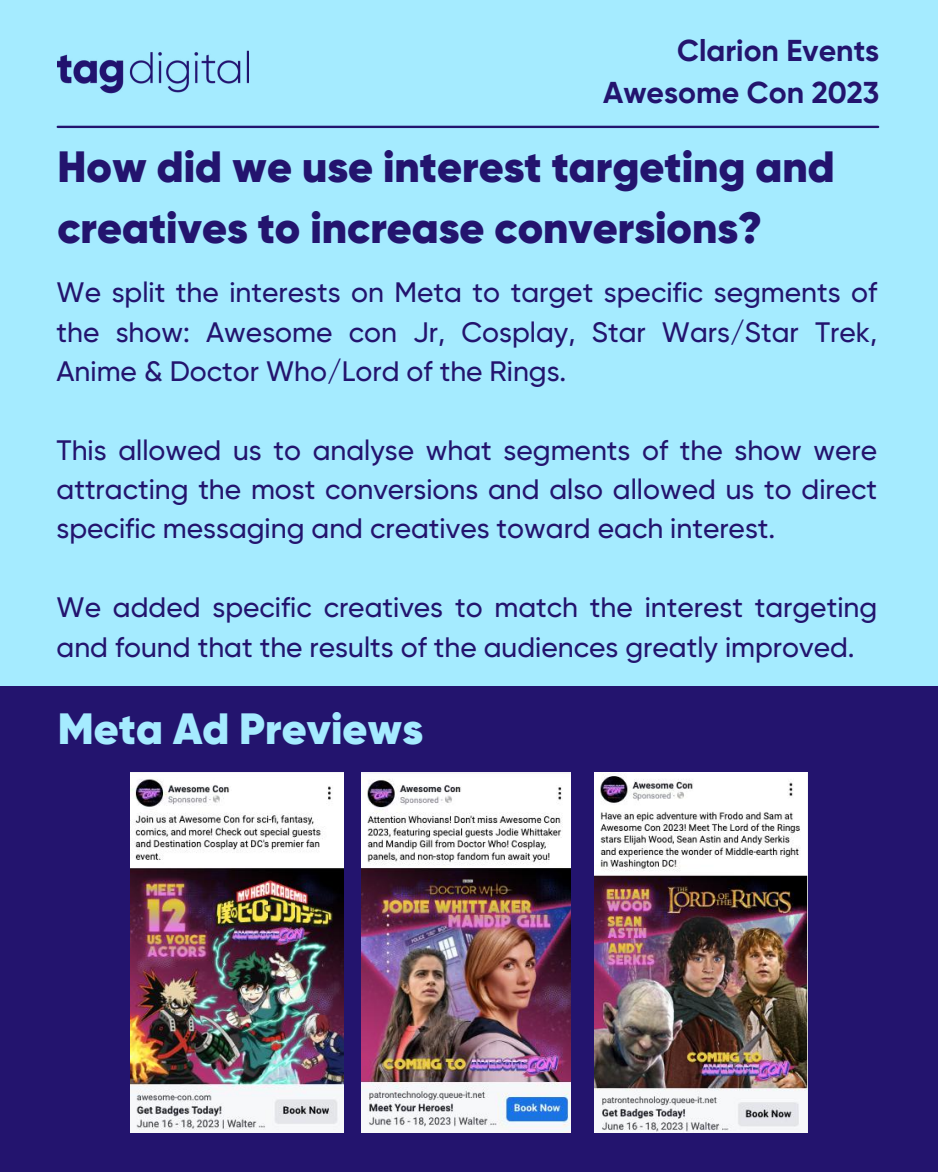
<style>
.page{position:relative;width:938px;height:1172px;background:#a5ebff}
.page>*{position:absolute;margin:0;border:0;box-sizing:border-box;transform-origin:0 0}
.t1{font:900 43.75px/60.9px "Gilroy";color:#23146e}
.t2{font:900 43.75px "Gilroy";color:#a5ebff}
.t3{font:700 30.19px/42.2px "Gilroy";color:#23146e;text-align:right}
.t4{font:500 28.12px/39.4px "Gilroy";color:#23146e;text-align:justify}
</style>
<div class="page">
<hr style="left:58px;top:126px;width:820px;height:2px;background:#23146e">
<img style="left:58px;top:51px;width:191px;height:43px">
<div style="left:0;top:686px;width:938px;height:486px;background:#23146e"></div>
<img style="left:131px;top:772px;width:212px;height:360px">
<img style="left:362px;top:772px;width:208px;height:360px">
<img style="left:594px;top:772px;width:213px;height:360px">
<p class="t3" style="left:603px;top:30px;width:278px">Clarion Events<br>Awesome Con 2023</p>
<h1 class="t1" style="left:57px;top:136px;width:778px">How did we use interest targeting and creatives to increase conversions?</h1>
<p class="t4" style="left:57px;top:273px;width:822px">We split the interests on Meta to target specific segments of the show: Awesome con Jr, Cosplay, Star Wars/Star Trek, Anime &amp; Doctor Who/Lord of the Rings.</p>
<p class="t4" style="left:57px;top:430px;width:822px">This allowed us to analyse what segments of the show were attracting the most conversions and also allowed us to direct specific messaging and creatives toward each interest.</p>
<p class="t4" style="left:57px;top:588px;width:822px">We added specific creatives to match the interest targeting and found that the results of the audiences greatly improved.</p>
<h1 class="t2" style="left:58px;top:701px;width:367px">Meta Ad Previews</h1>
</div>
